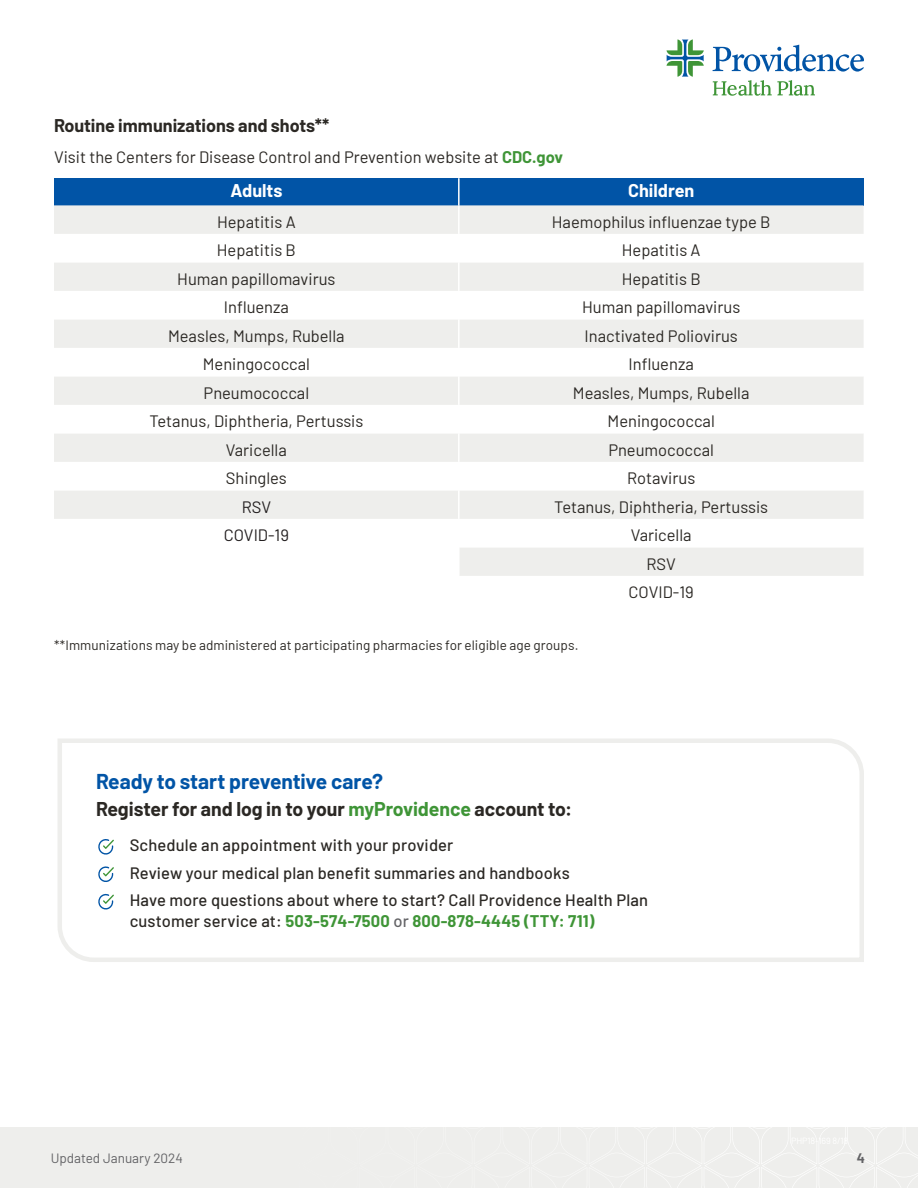
<style>
.page{position:relative;width:918px;height:1188px;background:#fff}
.page>*{position:absolute;margin:0;border:0;box-sizing:border-box;transform-origin:0 0}
.t1{font:700 21px "Barlow";letter-spacing:-.005em;color:#0154a6}
.t2{font:700 19.5px "Barlow";letter-spacing:-.005em;color:#2b2824}
.t3{font:700 18px "Barlow";letter-spacing:-.005em;color:#2b2824}
.t4{font:700 18px "Barlow";color:#fff}
.t5{font:16.5px "Barlow";color:#2b2824}
.Body{font:500 16.5px/21px "Barlow";letter-spacing:.01em;color:#2b2824}
.t6{font:16.5px "Barlow";color:#231f20}
.CTA_12pt{font:13.5px "Barlow";letter-spacing:.005em;color:#2b2824}
.t7{font:13.5px "Barlow";color:#636366}
.t8{font:700 13.5px "Barlow";color:#636366}
.s1{font-weight:700;color:#3f9537}
.s2{color:#3f9537}
.s3{color:#636366}
</style>
<div class="page">
<div style="left:0;top:1128px;width:918px;height:60px;background:#eeeeec"></div>
<svg style="left:644px;top:1128px;width:274px;height:60px"></svg>
<svg style="left:713px;top:45px;width:151px;height:27px"></svg>
<svg style="left:666px;top:39px;width:38px;height:38px"></svg>
<svg style="left:713px;top:80px;width:102px;height:16px"></svg>
<svg style="left:58px;top:739px;width:806px;height:223px"></svg>
<div style="left:54px;top:178px;width:405px;height:27px;background:#0154a6"></div>
<div style="left:459px;top:178px;width:405px;height:27px;background:#0154a6"></div>
<div style="left:54px;top:205px;width:810px;height:314px;background:#eeeeec"></div>
<svg style="left:54px;top:234px;width:810px;height:256px"></svg>
<div style="left:460px;top:548px;width:404px;height:28px;background:#eeeeec"></div>
<hr style="left:458px;top:178px;width:2px;height:27px;background:#fff">
<hr style="left:458px;top:205px;width:2px;height:29px;background:#fff">
<hr style="left:458px;top:234px;width:2px;height:28px;background:#fff">
<hr style="left:458px;top:262px;width:2px;height:29px;background:#fff">
<hr style="left:458px;top:291px;width:2px;height:28px;background:#fff">
<hr style="left:458px;top:319px;width:2px;height:29px;background:#fff">
<hr style="left:458px;top:348px;width:2px;height:28px;background:#fff">
<hr style="left:458px;top:376px;width:2px;height:29px;background:#fff">
<hr style="left:458px;top:405px;width:2px;height:28px;background:#fff">
<hr style="left:458px;top:433px;width:2px;height:29px;background:#fff">
<hr style="left:458px;top:462px;width:2px;height:28px;background:#fff">
<hr style="left:458px;top:490px;width:2px;height:29px;background:#fff">
<svg style="left:98px;top:838px;width:16px;height:17px"></svg>
<svg style="left:98px;top:866px;width:16px;height:17px"></svg>
<svg style="left:98px;top:893px;width:16px;height:17px"></svg>
<p class="t3" style="left:54px;top:112px;width:277px">Routine immunizations and shots**</p>
<p class="t5" style="left:54px;top:145px;width:511px">Visit the Centers for Disease Control and Prevention website at <span class="s1">CDC.gov</span></p>
<p class="t4" style="left:230px;top:178px;width:54px">Adults</p>
<p class="t4" style="left:628px;top:178px;width:68px">Children</p>
<p class="t5" style="left:217px;top:210px;width:80px">Hepatitis A</p>
<p class="t5" style="left:552px;top:210px;width:220px">Haemophilus influenzae type B</p>
<p class="t5" style="left:217px;top:239px;width:81px">Hepatitis B</p>
<p class="t5" style="left:622px;top:239px;width:80px">Hepatitis A</p>
<p class="t5" style="left:177px;top:267px;width:160px">Human papillomavirus</p>
<p class="t5" style="left:622px;top:267px;width:81px">Hepatitis B</p>
<p class="t5" style="left:224px;top:296px;width:67px">Influenza</p>
<p class="t5" style="left:582px;top:296px;width:160px">Human papillomavirus</p>
<p class="t5" style="left:168px;top:324px;width:178px">Measles, Mumps, Rubella</p>
<p class="t5" style="left:585px;top:324px;width:155px">Inactivated Poliovirus</p>
<p class="t5" style="left:203px;top:353px;width:109px">Meningococcal</p>
<p class="t5" style="left:629px;top:353px;width:67px">Influenza</p>
<p class="t5" style="left:204px;top:381px;width:107px">Pneumococcal</p>
<p class="t5" style="left:573px;top:381px;width:178px">Measles, Mumps, Rubella</p>
<p class="t5" style="left:149px;top:410px;width:216px">Tetanus, Diphtheria, Pertussis</p>
<p class="t5" style="left:608px;top:410px;width:109px">Meningococcal</p>
<p class="t5" style="left:226px;top:438px;width:62px">Varicella</p>
<p class="t5" style="left:608px;top:438px;width:107px">Pneumococcal</p>
<p class="t5" style="left:226px;top:467px;width:62px">Shingles</p>
<p class="t5" style="left:627px;top:467px;width:70px">Rotavirus</p>
<p class="t6" style="left:242px;top:495px;width:31px">RSV</p>
<p class="t5" style="left:554px;top:495px;width:216px">Tetanus, Diphtheria, Pertussis</p>
<p class="t6" style="left:224px;top:524px;width:67px">COVID-19</p>
<p class="t5" style="left:631px;top:524px;width:62px">Varicella</p>
<p class="t5" style="left:647px;top:552px;width:31px">RSV</p>
<p class="t5" style="left:629px;top:581px;width:67px">COVID-19</p>
<p class="CTA_12pt" style="left:54px;top:635px;width:526px">**Immunizations may be administered at participating pharmacies for eligible age groups.</p>
<p class="t1" style="left:96px;top:766px;width:288px">Ready to start preventive care?</p>
<p class="t2" style="left:96px;top:795px;width:478px">Register for and log in to your <span class="s2">myProvidence</span> account to:</p>
<p class="Body" style="left:130px;top:833px;width:325px">Schedule an appointment with your provider</p>
<p class="Body" style="left:130px;top:861px;width:442px">Review your medical plan benefit summaries and handbooks</p>
<p class="Body" style="left:130px;top:889px;width:520px">Have more questions about where to start? Call Providence Health Plan customer service at: <span class="s1">503-574-7500</span> <span class="s3">or</span> <span class="s1">800-878-4445 (TTY: 711)</span></p>
<p class="t7" style="left:51px;top:1148px;width:134px">Updated January 2024</p>
<p class="t8" style="left:857px;top:1148px;width:10px">4</p>
</div>
